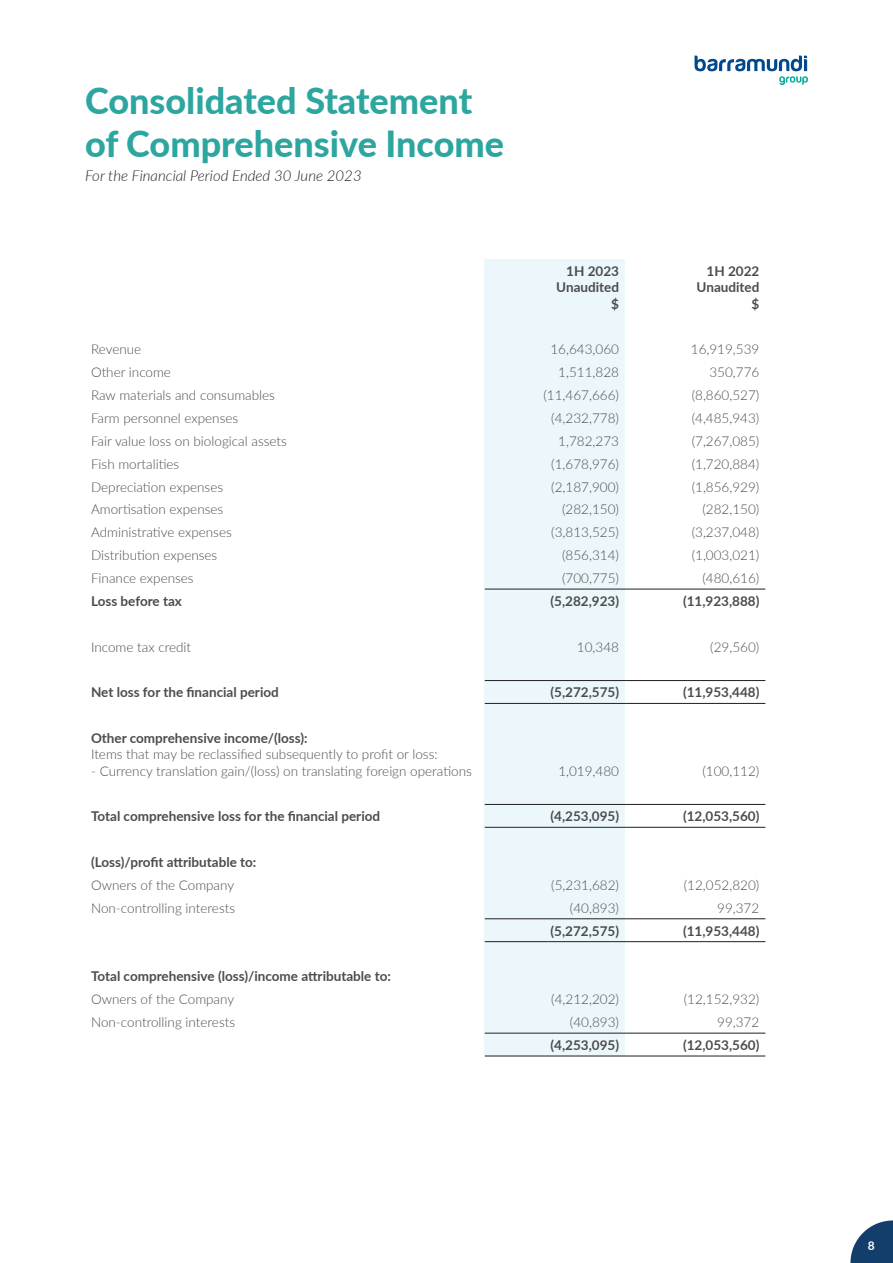
<style>
.page{position:relative;width:893px;height:1263px;background:#fff}
.page>*{position:absolute;margin:0;border:0;box-sizing:border-box;transform-origin:0 0}
.t1{font:800 36px/43.2px "Lato";color:#2da69f}
.t2{font:italic 300 15px "Lato";color:#231f20}
.t3{font:300 13.5px "Lato";color:#4b4c4d}
.t4{font:700 13.5px "Lato";color:#4b4c4d}
.t5{font:700 12px "Lato";color:#fff}
</style>
<div class="page">
<svg style="left:694px;top:56px;width:114px;height:29px"></svg>
<svg style="left:850px;top:1220px;width:43px;height:43px"></svg>
<div style="left:485px;top:259px;width:140px;height:796px;background:#ecf7fb"></div>
<hr style="left:485px;top:680px;width:140px;height:1px;background:#231f20">
<hr style="left:625px;top:680px;width:140px;height:1px;background:#231f20">
<hr style="left:485px;top:703px;width:140px;height:1px;background:#231f20">
<hr style="left:625px;top:703px;width:140px;height:1px;background:#231f20">
<hr style="left:485px;top:804px;width:140px;height:1px;background:#231f20">
<hr style="left:625px;top:804px;width:140px;height:1px;background:#231f20">
<hr style="left:485px;top:827px;width:140px;height:1px;background:#231f20">
<hr style="left:625px;top:827px;width:140px;height:1px;background:#231f20">
<hr style="left:485px;top:589px;width:140px;height:1px;background:#231f20">
<hr style="left:625px;top:589px;width:140px;height:1px;background:#231f20">
<hr style="left:485px;top:1033px;width:140px;height:1px;background:#231f20">
<hr style="left:625px;top:1033px;width:140px;height:1px;background:#231f20">
<hr style="left:485px;top:1056px;width:140px;height:1px;background:#231f20">
<hr style="left:625px;top:1056px;width:140px;height:1px;background:#231f20">
<hr style="left:485px;top:918px;width:140px;height:1px;background:#231f20">
<hr style="left:625px;top:918px;width:140px;height:1px;background:#231f20">
<hr style="left:485px;top:941px;width:140px;height:1px;background:#231f20">
<hr style="left:625px;top:941px;width:140px;height:1px;background:#231f20">
<h1 class="t1" style="left:85px;top:78px;width:421px">Consolidated Statement of Comprehensive Income</h1>
<p class="t2" style="left:85px;top:165px;width:278px">For the Financial Period Ended 30 June 2023</p>
<p class="t4" style="left:566px;top:261px;width:54px">1H 2023</p>
<p class="t4" style="left:556px;top:278px;width:64px">Unaudited</p>
<p class="t4" style="left:611px;top:294px;width:9px">$</p>
<p class="t4" style="left:707px;top:261px;width:54px">1H 2022</p>
<p class="t4" style="left:697px;top:278px;width:64px">Unaudited</p>
<p class="t4" style="left:752px;top:294px;width:9px">$</p>
<p class="t3" style="left:91px;top:340px;width:52px">Revenue</p>
<p class="t3" style="left:550px;top:340px;width:70px">16,643,060</p>
<p class="t3" style="left:691px;top:340px;width:70px">16,919,539</p>
<p class="t3" style="left:91px;top:363px;width:81px">Other income</p>
<p class="t3" style="left:558px;top:363px;width:62px">1,511,828</p>
<p class="t3" style="left:709px;top:363px;width:51px">350,776</p>
<p class="t3" style="left:91px;top:386px;width:185px">Raw materials and consumables</p>
<p class="t3" style="left:543px;top:386px;width:77px">(11,467,666)</p>
<p class="t3" style="left:692px;top:386px;width:69px">(8,860,527)</p>
<p class="t3" style="left:91px;top:409px;width:149px">Farm personnel expenses</p>
<p class="t3" style="left:551px;top:409px;width:69px">(4,232,778)</p>
<p class="t3" style="left:692px;top:409px;width:69px">(4,485,943)</p>
<p class="t3" style="left:91px;top:432px;width:197px">Fair value loss on biological assets</p>
<p class="t3" style="left:558px;top:432px;width:62px">1,782,273</p>
<p class="t3" style="left:692px;top:432px;width:69px">(7,267,085)</p>
<p class="t3" style="left:91px;top:454px;width:90px">Fish mortalities</p>
<p class="t3" style="left:551px;top:454px;width:69px">(1,678,976)</p>
<p class="t3" style="left:692px;top:454px;width:69px">(1,720,884)</p>
<p class="t3" style="left:91px;top:477px;width:134px">Depreciation expenses</p>
<p class="t3" style="left:551px;top:477px;width:69px">(2,187,900)</p>
<p class="t3" style="left:692px;top:477px;width:69px">(1,856,929)</p>
<p class="t3" style="left:91px;top:500px;width:134px">Amortisation expenses</p>
<p class="t3" style="left:562px;top:500px;width:58px">(282,150)</p>
<p class="t3" style="left:702px;top:500px;width:58px">(282,150)</p>
<p class="t3" style="left:91px;top:523px;width:142px">Administrative expenses</p>
<p class="t3" style="left:551px;top:523px;width:69px">(3,813,525)</p>
<p class="t3" style="left:692px;top:523px;width:69px">(3,237,048)</p>
<p class="t3" style="left:91px;top:546px;width:128px">Distribution expenses</p>
<p class="t3" style="left:562px;top:546px;width:58px">(856,314)</p>
<p class="t3" style="left:692px;top:546px;width:69px">(1,003,021)</p>
<p class="t3" style="left:91px;top:569px;width:104px">Finance expenses</p>
<p class="t3" style="left:562px;top:569px;width:58px">(700,775)</p>
<p class="t3" style="left:702px;top:569px;width:58px">(480,616)</p>
<p class="t4" style="left:91px;top:591px;width:92px">Loss before tax</p>
<p class="t4" style="left:551px;top:591px;width:70px">(5,282,923)</p>
<p class="t4" style="left:683px;top:591px;width:78px">(11,923,888)</p>
<p class="t3" style="left:91px;top:637px;width:102px">Income tax credit</p>
<p class="t3" style="left:577px;top:637px;width:44px">10,348</p>
<p class="t3" style="left:710px;top:637px;width:51px">(29,560)</p>
<p class="t4" style="left:91px;top:682px;width:189px">Net loss for the financial period</p>
<p class="t4" style="left:551px;top:682px;width:70px">(5,272,575)</p>
<p class="t4" style="left:683px;top:682px;width:78px">(11,953,448)</p>
<p class="t4" style="left:91px;top:728px;width:218px">Other comprehensive income/(loss):</p>
<p class="t3" style="left:91px;top:745px;width:348px">Items that may be reclassified subsequently to profit or loss:</p>
<p class="t3" style="left:91px;top:761px;width:382px">- Currency translation gain/(loss) on translating foreign operations</p>
<p class="t3" style="left:558px;top:761px;width:62px">1,019,480</p>
<p class="t3" style="left:702px;top:761px;width:58px">(100,112)</p>
<p class="t4" style="left:91px;top:806px;width:291px">Total comprehensive loss for the financial period</p>
<p class="t4" style="left:551px;top:806px;width:70px">(4,253,095)</p>
<p class="t4" style="left:683px;top:806px;width:78px">(12,053,560)</p>
<p class="t4" style="left:91px;top:852px;width:167px">(Loss)/profit attributable to:</p>
<p class="t3" style="left:91px;top:876px;width:145px">Owners of the Company</p>
<p class="t3" style="left:551px;top:876px;width:69px">(5,231,682)</p>
<p class="t3" style="left:684px;top:876px;width:77px">(12,052,820)</p>
<p class="t3" style="left:91px;top:898px;width:146px">Non-controlling interests</p>
<p class="t3" style="left:570px;top:898px;width:51px">(40,893)</p>
<p class="t3" style="left:717px;top:898px;width:44px">99,372</p>
<p class="t4" style="left:551px;top:921px;width:70px">(5,272,575)</p>
<p class="t4" style="left:683px;top:921px;width:78px">(11,953,448)</p>
<p class="t4" style="left:91px;top:966px;width:301px">Total comprehensive (loss)/income attributable to:</p>
<p class="t3" style="left:91px;top:990px;width:145px">Owners of the Company</p>
<p class="t3" style="left:551px;top:990px;width:69px">(4,212,202)</p>
<p class="t3" style="left:684px;top:990px;width:77px">(12,152,932)</p>
<p class="t3" style="left:91px;top:1013px;width:146px">Non-controlling interests</p>
<p class="t3" style="left:570px;top:1013px;width:51px">(40,893)</p>
<p class="t3" style="left:717px;top:1013px;width:44px">99,372</p>
<p class="t4" style="left:551px;top:1035px;width:70px">(4,253,095)</p>
<p class="t4" style="left:683px;top:1035px;width:78px">(12,053,560)</p>
<p class="t5" style="left:868px;top:1236px;width:8px">8</p>
</div>
